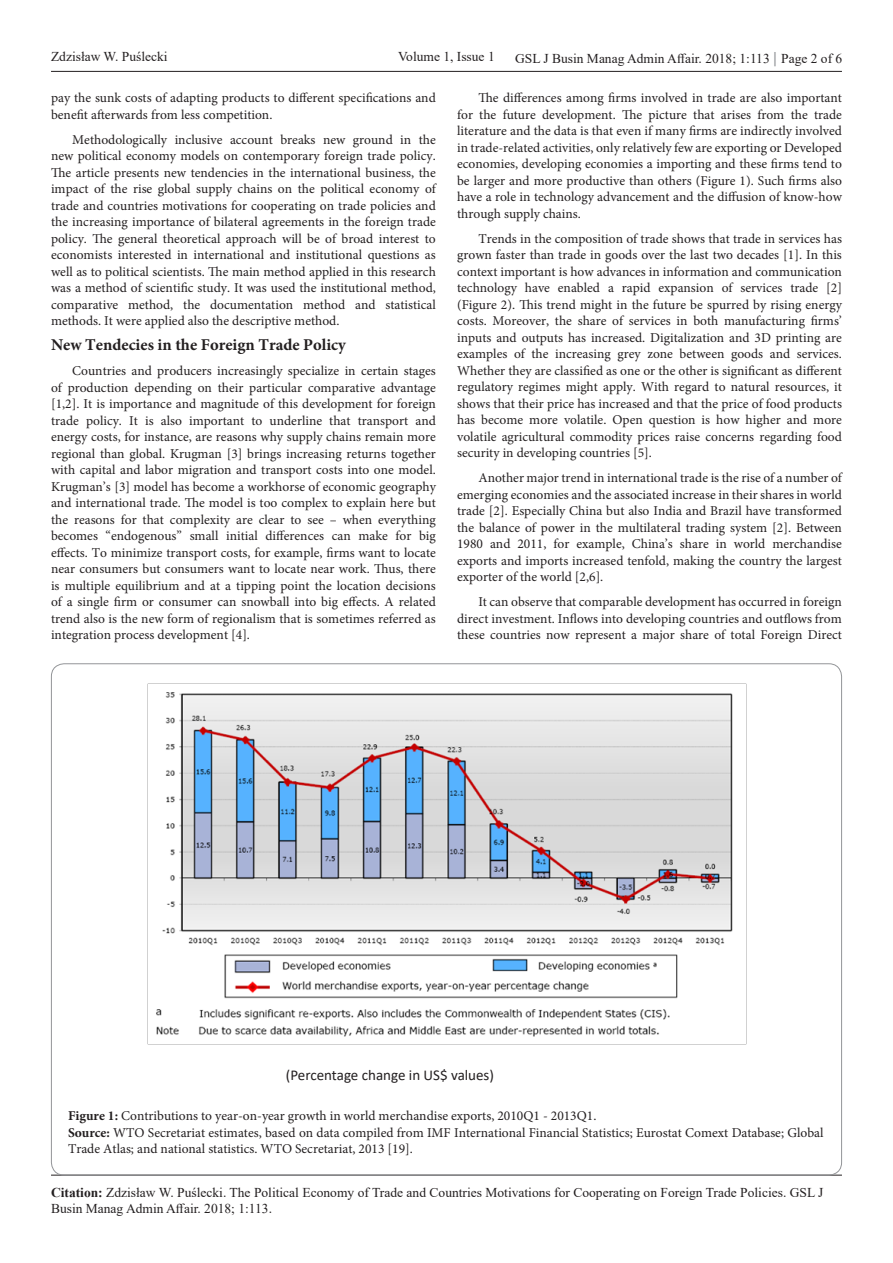
<style>
.page{position:relative;width:893px;height:1263px;background:#fff}
.page>*{position:absolute;margin:0;border:0;box-sizing:border-box;transform-origin:0 0}
.Body_Text_2{font:700 16.5px "Minion Pro";color:#231f20}
.t1{font:15px "Calibri";color:#231f20}
.Body_Text{font:13.5px/16.5px "Minion Pro";color:#231f20;text-align:justify}
.Body_Text_3{font:13.5px/16.5px "Minion Pro";color:#231f20;text-align:justify}
.heading_8{font:13.5px/16.5px "Minion Pro";color:#231f20;text-align:justify}
.t2{font:13.5px/16.2px "Times New Roman";color:#231f20}
.s1{font-family:"Arial";font-size:15px;color:#939598}
.s2{font-weight:700}
</style>
<div class="page">
<hr style="left:51px;top:1175px;width:791px;height:1px;background:#231f20">
<hr style="left:51px;top:71px;width:791px;height:1px;background:#231f20">
<img style="left:147px;top:683px;width:599px;height:361px">
<p class="t2" style="left:51px;top:48px;width:118px">Zdzisław W. Puślecki</p>
<p class="t2" style="left:398px;top:48px;width:98px">Volume 1, Issue 1</p>
<p class="t2" style="left:515px;top:50px;width:329px">GSL J Busin Manag Admin Affair. 2018; 1:113 <span class="s1">|</span> Page 2 of 6</p>
<p class="Body_Text" style="left:51px;top:90px;width:386px">pay the sunk costs of adapting products to different specifications and benefit afterwards from less competition.</p>
<p class="Body_Text_3" style="left:51px;top:131px;width:386px;text-indent:21px">Methodologically inclusive account breaks new ground in the new political economy models on contemporary foreign trade policy.<br>The article presents new tendencies in the international business, the impact of the rise global supply chains on the political economy of trade and countries motivations for cooperating on trade policies and the increasing importance of bilateral agreements in the foreign trade policy. The general theoretical approach will be of broad interest to economists interested in international and institutional questions as well as to political scientists. The main method applied in this research was a method of scientific study. It was used the institutional method, comparative method, the documentation method and statistical methods. It were applied also the descriptive method.</p>
<p class="Body_Text_2" style="left:51px;top:333px;width:296px">New Tendecies in the Foreign Trade Policy</p>
<p class="Body_Text" style="left:51px;top:363px;width:386px;text-indent:21px">Countries and producers increasingly specialize in certain stages of production depending on their particular comparative advantage [1,2]. It is importance and magnitude of this development for foreign trade policy. It is also important to underline that transport and energy costs, for instance, are reasons why supply chains remain more regional than global. Krugman [3] brings increasing returns together with capital and labor migration and transport costs into one model.<br>Krugman’s [3] model has become a workhorse of economic geography and international trade. The model is too complex to explain here but the reasons for that complexity are clear to see – when everything becomes “endogenous” small initial differences can make for big effects. To minimize transport costs, for example, firms want to locate near consumers but consumers want to locate near work. Thus, there is multiple equilibrium and at a tipping point the location decisions of a single firm or consumer can snowball into big effects. A related trend also is the new form of regionalism that is sometimes referred as integration process development [4].</p>
<p class="heading_8" style="left:457px;top:90px;width:386px;text-indent:21px">The differences among firms involved in trade are also important for the future development. The picture that arises from the trade literature and the data is that even if many firms are indirectly involved in trade-related activities, only relatively few are exporting or Developed economies, developing economies a importing and these firms tend to be larger and more productive than others (Figure 1). Such firms also have a role in technology advancement and the diffusion of know-how through supply chains.</p>
<p class="Body_Text" style="left:457px;top:230px;width:386px;text-indent:21px">Trends in the composition of trade shows that trade in services has grown faster than trade in goods over the last two decades [1]. In this context important is how advances in information and communication technology have enabled a rapid expansion of services trade [2] (Figure 2). This trend might in the future be spurred by rising energy costs. Moreover, the share of services in both manufacturing firms’ inputs and outputs has increased. Digitalization and 3D printing are examples of the increasing grey zone between goods and services.<br>Whether they are classified as one or the other is significant as different regulatory regimes might apply. With regard to natural resources, it shows that their price has increased and that the price of food products has become more volatile. Open question is how higher and more volatile agricultural commodity prices raise concerns regarding food security in developing countries [5].</p>
<p class="Body_Text" style="left:457px;top:470px;width:386px;text-indent:21px">Another major trend in international trade is the rise of a number of emerging economies and the associated increase in their shares in world trade [2]. Especially China but also India and Brazil have transformed the balance of power in the multilateral trading system [2]. Between 1980 and 2011, for example, China’s share in world merchandise exports and imports increased tenfold, making the country the largest exporter of the world [2,6].</p>
<p class="Body_Text" style="left:457px;top:594px;width:386px;text-indent:21px">It can observe that comparable development has occurred in foreign direct investment. Inflows into developing countries and outflows from these countries now represent a major share of total Foreign Direct</p>
<p class="t1" style="left:286px;top:1065px;width:210px">(Percentage change in US$ values)</p>
<p class="Body_Text" style="left:68px;top:1108px;width:530px"><span class="s2">Figure 1:</span> Contributions to year-on-year growth in world merchandise exports, 2010Q1 - 2013Q1.</p>
<p class="Body_Text" style="left:68px;top:1124px;width:757px"><span class="s2">Source:</span> WTO Secretariat estimates, based on data compiled from IMF International Financial Statistics; Eurostat Comext Database; Global<br>Trade Atlas; and national statistics. WTO Secretariat, 2013 [19].</p>
<p class="t2" style="left:51px;top:1184px;width:774px"><span class="s2">Citation:</span> Zdzisław W. Puślecki. The Political Economy of Trade and Countries Motivations for Cooperating on Foreign Trade Policies. GSL J<br>Busin Manag Admin Affair. 2018; 1:113.</p>
</div>
